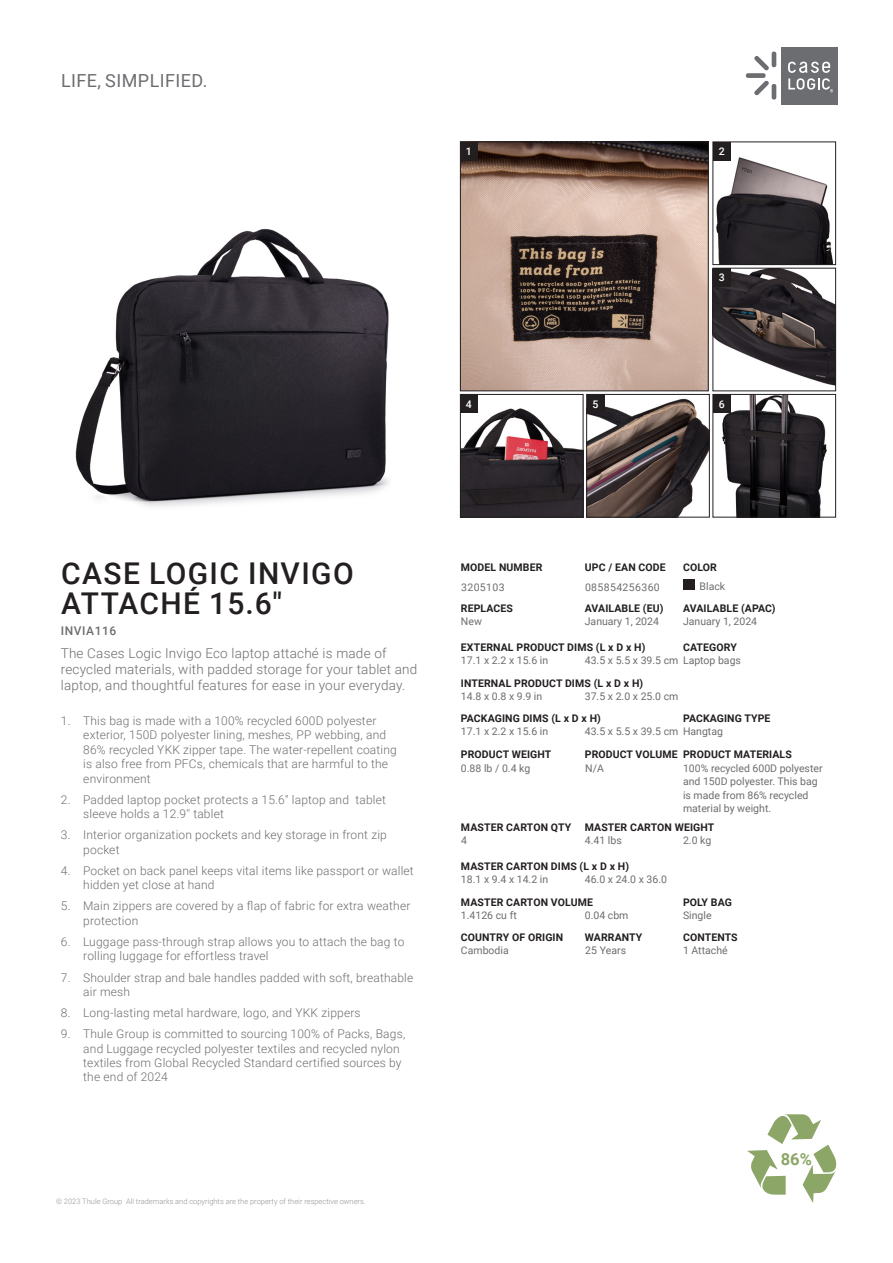
<style>
.page{position:relative;width:893px;height:1263px;background:#fff}
.page>*{position:absolute;margin:0;border:0;box-sizing:border-box;transform-origin:0 0}
.Product_Name_-_large{font:500 30px/30px "Roboto";letter-spacing:.045em;color:#231f20}
.t1{font:18px "Roboto";letter-spacing:.025em;color:#6c6d70}
.CL_Attribute{font:700 16.5px "Roboto";color:#8ca667}
.Intro_Product_Subhead_Text{font:300 13.5px/16.2px "Roboto";letter-spacing:.015em;color:#6c6d70}
.t2{font:300 12px/14.4px "Roboto";letter-spacing:.015em;color:#6c6d70}
.Product_Name_-_large-2{font:500 12px "Roboto";letter-spacing:.045em;color:#6c6d70}
.CL_Attribute-2{font:10.5px/13.5px "Roboto";color:#6c6d70}
.CL_AttributeName{font:700 10.5px "Roboto";letter-spacing:.01em;color:#231f20}
.CL_Attribute-3{font:10.5px "Roboto";letter-spacing:.035em;color:#6c6d70}
.Number_in_Box{font:500 10.5px "Roboto";color:#fff}
.t3{font:300 7.5px "Roboto";color:#939598}
</style>
<div class="page">
<div style="left:781px;top:47px;width:57px;height:57px;background:#6c6d70"></div>
<svg style="left:746px;top:52px;width:30px;height:48px"></svg>
<svg style="left:788px;top:62px;width:45px;height:30px"></svg>
<div style="left:683px;top:579px;width:11px;height:11px;background:#231f20"></div>
<img style="left:75px;top:229px;width:314px;height:278px">
<img style="left:462px;top:144px;width:244px;height:245px">
<div style="left:460px;top:142px;width:248px;height:249px;border:1px solid #231f20"></div>
<img style="left:715px;top:155px;width:118px;height:108px">
<div style="left:713px;top:142px;width:123px;height:123px;border:1px solid #231f20"></div>
<img style="left:715px;top:270px;width:119px;height:116px">
<div style="left:713px;top:268px;width:123px;height:123px;border:1px solid #231f20"></div>
<img style="left:462px;top:404px;width:119px;height:111px">
<div style="left:460px;top:394px;width:123px;height:123px;border:1px solid #231f20"></div>
<img style="left:588px;top:396px;width:119px;height:119px">
<div style="left:586px;top:394px;width:123px;height:123px;border:1px solid #231f20"></div>
<img style="left:722px;top:396px;width:105px;height:119px">
<div style="left:713px;top:394px;width:123px;height:123px;border:1px solid #231f20"></div>
<div style="left:460px;top:142px;width:17px;height:18px;background:#231f20"></div>
<div style="left:713px;top:142px;width:17px;height:18px;background:#231f20"></div>
<div style="left:713px;top:268px;width:17px;height:19px;background:#231f20"></div>
<div style="left:713px;top:394px;width:17px;height:19px;background:#231f20"></div>
<div style="left:587px;top:394px;width:17px;height:19px;background:#231f20"></div>
<div style="left:460px;top:394px;width:17px;height:19px;background:#231f20"></div>
<svg style="left:747px;top:1114px;width:90px;height:89px"></svg>
<p class="t1" style="left:61px;top:68px;width:148px">LIFE, SIMPLIFIED.</p>
<p class="Number_in_Box" style="left:466px;top:144px;width:7px">1</p>
<p class="Number_in_Box" style="left:719px;top:144px;width:7px">2</p>
<p class="Number_in_Box" style="left:719px;top:270px;width:7px">3</p>
<p class="Number_in_Box" style="left:466px;top:397px;width:7px">4</p>
<p class="Number_in_Box" style="left:593px;top:397px;width:7px">5</p>
<p class="Number_in_Box" style="left:719px;top:397px;width:7px">6</p>
<p class="Product_Name_-_large" style="left:61px;top:557px;width:294px">CASE LOGIC INVIGO<br>ATTACHÉ 15.6"</p>
<p class="Product_Name_-_large-2" style="left:61px;top:622px;width:57px">INVIA116</p>
<p class="Intro_Product_Subhead_Text" style="left:61px;top:644px;width:358px">The Cases Logic Invigo Eco laptop attaché is made of recycled materials, with padded storage for your tablet and laptop, and thoughtful features for ease in your everyday.</p>
<p class="t2" style="left:83px;top:713px;width:315px;text-indent:-22px">1. This bag is made with a 100% recycled 600D polyester exterior, 150D polyester lining, meshes, PP webbing, and 86% recycled YKK zipper tape. The water-repellent coating is also free from PFCs, chemicals that are harmful to the environment</p>
<p class="t2" style="left:83px;top:792px;width:304px;text-indent:-22px">2. Padded laptop pocket protects a 15.6'' laptop and tablet sleeve holds a 12.9'' tablet</p>
<p class="t2" style="left:83px;top:827px;width:305px;text-indent:-22px">3. Interior organization pockets and key storage in front zip pocket</p>
<p class="t2" style="left:83px;top:863px;width:332px;text-indent:-22px">4. Pocket on back panel keeps vital items like passport or wallet hidden yet close at hand</p>
<p class="t2" style="left:83px;top:898px;width:329px;text-indent:-22px">5. Main zippers are covered by a flap of fabric for extra weather protection</p>
<p class="t2" style="left:83px;top:934px;width:323px;text-indent:-22px">6. Luggage pass-through strap allows you to attach the bag to rolling luggage for effortless travel</p>
<p class="t2" style="left:83px;top:969px;width:332px;text-indent:-22px">7. Shoulder strap and bale handles padded with soft, breathable air mesh</p>
<p class="t2" style="left:61px;top:1005px;width:301px">8. Long-lasting metal hardware, logo, and YKK zippers</p>
<p class="t2" style="left:83px;top:1026px;width:323px;text-indent:-22px">9. Thule Group is committed to sourcing 100% of Packs, Bags, and Luggage recycled polyester textiles and recycled nylon textiles from Global Recycled Standard certified sources by the end of 2024</p>
<p class="t3" style="left:56px;top:1195px;width:311px">© 2023 Thule Group All trademarks and copyrights are the property of their respective owners.</p>
<p class="CL_AttributeName" style="left:461px;top:560px;width:83px">MODEL NUMBER</p>
<p class="CL_AttributeName" style="left:585px;top:560px;width:82px">UPC / EAN CODE</p>
<p class="CL_AttributeName" style="left:683px;top:560px;width:35px">COLOR</p>
<p class="CL_Attribute-3" style="left:461px;top:580px;width:45px">3205103</p>
<p class="CL_Attribute-3" style="left:585px;top:580px;width:76px">085854256360</p>
<p class="CL_Attribute-2" style="left:700px;top:579px;width:27px">Black</p>
<p class="CL_AttributeName" style="left:461px;top:601px;width:54px">REPLACES</p>
<p class="CL_AttributeName" style="left:585px;top:601px;width:80px">AVAILABLE (EU)</p>
<p class="CL_AttributeName" style="left:683px;top:601px;width:94px">AVAILABLE (APAC)</p>
<p class="CL_Attribute-2" style="left:461px;top:614px;width:22px">New</p>
<p class="CL_Attribute-2" style="left:585px;top:614px;width:76px">January 1, 2024</p>
<p class="CL_Attribute-2" style="left:683px;top:614px;width:76px">January 1, 2024</p>
<p class="CL_AttributeName" style="left:461px;top:639px;width:186px">EXTERNAL PRODUCT DIMS (L x D x H)</p>
<p class="CL_AttributeName" style="left:683px;top:639px;width:55px">CATEGORY</p>
<p class="CL_Attribute-2" style="left:461px;top:653px;width:89px">17.1 x 2.2 x 15.6 in</p>
<p class="CL_Attribute-2" style="left:585px;top:653px;width:158px">43.5 x 5.5 x 39.5 cm Laptop bags</p>
<p class="CL_AttributeName" style="left:461px;top:676px;width:184px">INTERNAL PRODUCT DIMS (L x D x H)</p>
<p class="CL_Attribute-2" style="left:461px;top:690px;width:83px">14.8 x 0.8 x 9.9 in</p>
<p class="CL_Attribute-2" style="left:585px;top:690px;width:95px">37.5 x 2.0 x 25.0 cm</p>
<p class="CL_AttributeName" style="left:461px;top:710px;width:141px">PACKAGING DIMS (L x D x H)</p>
<p class="CL_AttributeName" style="left:683px;top:710px;width:89px">PACKAGING TYPE</p>
<p class="CL_Attribute-2" style="left:461px;top:724px;width:89px">17.1 x 2.2 x 15.6 in</p>
<p class="CL_Attribute-2" style="left:585px;top:724px;width:140px">43.5 x 5.5 x 39.5 cm Hangtag</p>
<p class="CL_AttributeName" style="left:461px;top:747px;width:92px">PRODUCT WEIGHT</p>
<p class="CL_AttributeName" style="left:585px;top:747px;width:94px">PRODUCT VOLUME</p>
<p class="CL_AttributeName" style="left:683px;top:747px;width:110px">PRODUCT MATERIALS</p>
<p class="CL_Attribute-2" style="left:461px;top:761px;width:71px">0.88 lb / 0.4 kg</p>
<p class="CL_Attribute-2" style="left:585px;top:761px;width:21px">N/A</p>
<p class="CL_Attribute-2" style="left:683px;top:761px;width:141px">100% recycled 600D polyester and 150D polyester. This bag is made from 86% recycled material by weight.</p>
<p class="CL_AttributeName" style="left:461px;top:820px;width:112px">MASTER CARTON QTY</p>
<p class="CL_AttributeName" style="left:585px;top:820px;width:131px">MASTER CARTON WEIGHT</p>
<p class="CL_Attribute-2" style="left:461px;top:833px;width:7px">4</p>
<p class="CL_Attribute-2" style="left:585px;top:833px;width:38px">4.41 lbs</p>
<p class="CL_Attribute-2" style="left:683px;top:833px;width:30px">2.0 kg</p>
<p class="CL_AttributeName" style="left:461px;top:859px;width:170px">MASTER CARTON DIMS (L x D x H)</p>
<p class="CL_Attribute-2" style="left:461px;top:872px;width:89px">18.1 x 9.4 x 14.2 in</p>
<p class="CL_Attribute-2" style="left:585px;top:872px;width:84px">46.0 x 24.0 x 36.0</p>
<p class="CL_AttributeName" style="left:461px;top:895px;width:134px">MASTER CARTON VOLUME</p>
<p class="CL_AttributeName" style="left:683px;top:895px;width:50px">POLY BAG</p>
<p class="CL_Attribute-2" style="left:461px;top:908px;width:57px">1.4126 cu ft</p>
<p class="CL_Attribute-2" style="left:585px;top:908px;width:45px">0.04 cbm</p>
<p class="CL_Attribute-2" style="left:683px;top:908px;width:30px">Single</p>
<p class="CL_AttributeName" style="left:461px;top:930px;width:104px">COUNTRY OF ORIGIN</p>
<p class="CL_AttributeName" style="left:585px;top:930px;width:59px">WARRANTY</p>
<p class="CL_AttributeName" style="left:683px;top:930px;width:56px">CONTENTS</p>
<p class="CL_Attribute-2" style="left:461px;top:943px;width:49px">Cambodia</p>
<p class="CL_Attribute-2" style="left:585px;top:943px;width:43px">25 Years</p>
<p class="CL_Attribute-2" style="left:683px;top:943px;width:46px">1 Attaché</p>
<p class="CL_Attribute" style="left:781px;top:1147px;width:33px">86%</p>
</div>
